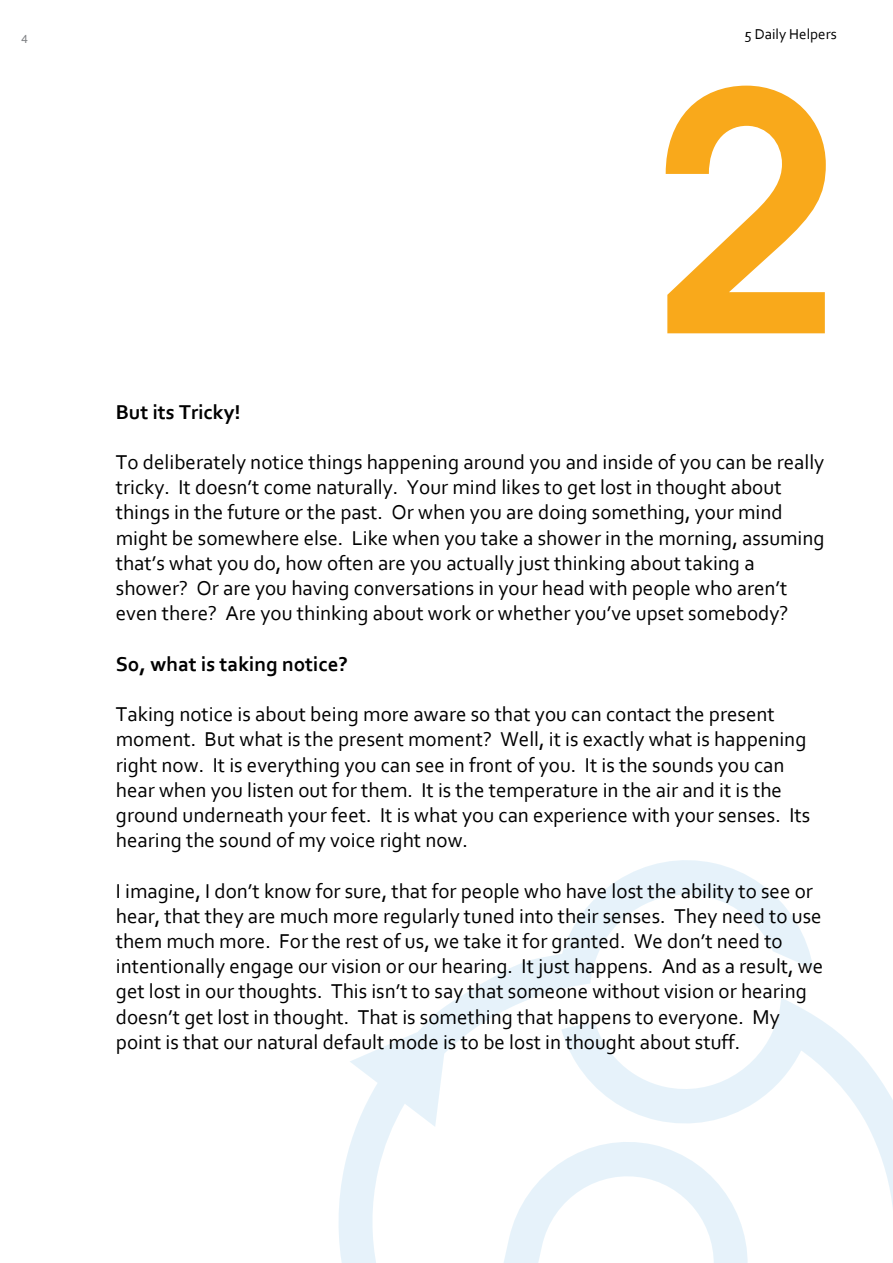
<style>
.page{position:relative;width:893px;height:1263px;background:#fff}
.page>*{position:absolute;margin:0;border:0;box-sizing:border-box;transform-origin:0 0}
.t1{font:700 329.4px "Te X Gyre Adventor";color:#f9a91b}
.t2{font:21px/25.2px "Corbel";color:#000}
.t3{font:700 21px "Corbel";color:#000}
.t4{font:15px "Corbel";color:#000}
.t5{font:12px "Akzidenz Grotesk BQ";color:#808285}
</style>
<div class="page">
<svg style="left:338px;top:860px;width:555px;height:403px"></svg>
<p class="t5" style="left:21px;top:32px;width:8px">4</p>
<p class="t4" style="left:744px;top:25px;width:94px">5 Daily Helpers</p>
<p class="t3" style="left:116px;top:399px;width:126px">But its Tricky!</p>
<p class="t1" style="left:654px;top:-74px;width:186px">2</p>
<p class="t2" style="left:116px;top:449px;width:710px">To deliberately notice things happening around you and inside of you can be really tricky. It doesn’t come naturally. Your mind likes to get lost in thought about things in the future or the past. Or when you are doing something, your mind might be somewhere else. Like when you take a shower in the morning, assuming that’s what you do, how often are you actually just thinking about taking a shower? Or are you having conversations in your head with people who aren’t even there? Are you thinking about work or whether you’ve upset somebody?</p>
<p class="t3" style="left:116px;top:651px;width:234px">So, what is taking notice?</p>
<p class="t2" style="left:116px;top:701px;width:696px">Taking notice is about being more aware so that you can contact the present moment. But what is the present moment? Well, it is exactly what is happening right now. It is everything you can see in front of you. It is the sounds you can hear when you listen out for them. It is the temperature in the air and it is the ground underneath your feet. It is what you can experience with your senses. Its hearing the sound of my voice right now.</p>
<p class="t2" style="left:116px;top:877px;width:709px">I imagine, I don’t know for sure, that for people who have lost the ability to see or hear, that they are much more regularly tuned into their senses. They need to use them much more. For the rest of us, we take it for granted. We don’t need to intentionally engage our vision or our hearing. It just happens. And as a result, we get lost in our thoughts. This isn’t to say that someone without vision or hearing doesn’t get lost in thought. That is something that happens to everyone. My point is that our natural default mode is to be lost in thought about stuff.</p>
</div>
